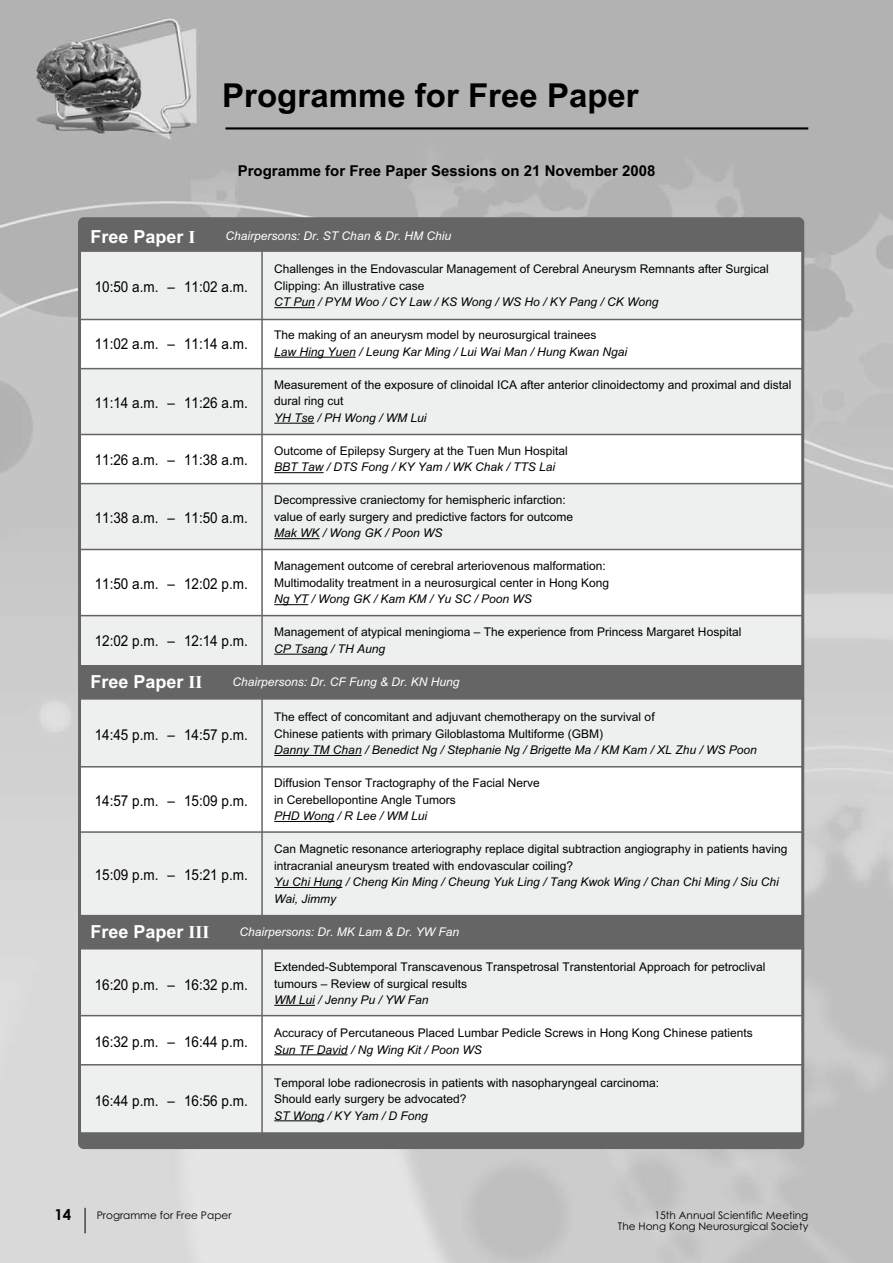
<style>
.page{position:relative;width:893px;height:1263px;background:#fff}
.page>*{position:absolute;margin:0;border:0;box-sizing:border-box;transform-origin:0 0}
.t1{font:700 33px "Arial";color:#000}
.t2{font:700 18px "Arial";color:#fff}
.t3{font:15px "Arial";color:#000;scale:.9 1}
.t4{font:700 15px "Arial";color:#000}
.t5{font:700 15px "Century Gothic";color:#000}
.t6{font:12px/16.5px "Arial";color:#000}
.t7{font:italic 12px/16.5px "Arial";color:#000}
.t8{font:italic 12px "Arial";color:#fff}
.t9{font:10.5px/11.2px "Century Gothic";color:#000;text-align:right}
.s1{font-weight:700;font-style:normal;font-size:18px}
.s2{font-family:"Times New Roman";font-weight:700;font-style:normal;font-size:18px}
.s3{font-family:"Adobe Ming Std Light E Ten B5 H";font-style:normal;font-size:15px}
.s4{font-family:"Times New Roman"}
</style>
<div class="page">
<img style="left:0;top:0;width:892px;height:1263px">
<hr style="left:225px;top:127px;width:583px;height:3px;background:#000">
<div style="left:79px;top:250px;width:723px;height:417px;background:#eeefef"></div>
<div style="left:79px;top:319px;width:723px;height:50px;background:#fff"></div>
<div style="left:79px;top:319px;width:724px;height:50px;border:2px solid #666565"></div>
<div style="left:79px;top:434px;width:723px;height:50px;background:#fff"></div>
<div style="left:79px;top:434px;width:724px;height:50px;border:2px solid #666565"></div>
<div style="left:79px;top:549px;width:723px;height:67px;background:#fff"></div>
<div style="left:79px;top:549px;width:724px;height:67px;border:2px solid #666565"></div>
<hr style="left:274px;top:307px;width:41px;height:1px;background:#000">
<hr style="left:274px;top:357px;width:82px;height:1px;background:#000">
<hr style="left:274px;top:423px;width:40px;height:1px;background:#000">
<hr style="left:274px;top:472px;width:49px;height:1px;background:#000">
<hr style="left:274px;top:538px;width:45px;height:1px;background:#000">
<hr style="left:274px;top:604px;width:34px;height:1px;background:#000">
<hr style="left:274px;top:654px;width:53px;height:1px;background:#000">
<svg style="left:76px;top:216px;width:729px;height:37px;background:#6d6c6c"></svg>
<hr style="left:801px;top:250px;width:3px;height:417px;background:#666565">
<hr style="left:78px;top:250px;width:3px;height:417px;background:#666565">
<hr style="left:261px;top:250px;width:2px;height:417px;background:#666565">
<div style="left:79px;top:698px;width:723px;height:218px;background:#eeefef"></div>
<div style="left:79px;top:767px;width:723px;height:65px;background:#fff"></div>
<div style="left:79px;top:766px;width:724px;height:67px;border:2px solid #666565"></div>
<hr style="left:274px;top:755px;width:87px;height:1px;background:#000">
<hr style="left:274px;top:821px;width:60px;height:1px;background:#000">
<hr style="left:274px;top:887px;width:68px;height:1px;background:#000">
<hr style="left:801px;top:698px;width:3px;height:218px;background:#666565">
<hr style="left:78px;top:698px;width:3px;height:218px;background:#666565">
<hr style="left:261px;top:698px;width:2px;height:218px;background:#666565">
<div style="left:79px;top:667px;width:723px;height:31px;background:#666565"></div>
<div style="left:78px;top:665px;width:726px;height:35px;border:3px solid #666565"></div>
<div style="left:79px;top:948px;width:723px;height:185px;background:#eeefef"></div>
<div style="left:79px;top:1016px;width:723px;height:49px;background:#fff"></div>
<div style="left:79px;top:1015px;width:724px;height:51px;border:2px solid #666565"></div>
<hr style="left:274px;top:1005px;width:41px;height:1px;background:#000">
<hr style="left:274px;top:1054px;width:73px;height:1px;background:#000">
<hr style="left:274px;top:1120px;width:50px;height:1px;background:#000">
<hr style="left:801px;top:948px;width:3px;height:185px;background:#666565">
<hr style="left:78px;top:948px;width:3px;height:185px;background:#666565">
<hr style="left:261px;top:948px;width:2px;height:185px;background:#666565">
<div style="left:79px;top:916px;width:723px;height:32px;background:#666565"></div>
<div style="left:78px;top:915px;width:726px;height:35px;border:3px solid #666565"></div>
<svg style="left:76px;top:1130px;width:729px;height:21px;background:#7f7e7e"></svg>
<svg style="left:85px;top:1208px;width:1px;height:25px"></svg>
<h1 class="t1" style="left:222px;top:84px;width:418px">Programme for Free Paper</h1>
<p class="t4" style="left:238px;top:165px;width:419px">Programme for Free Paper Sessions on 21 November 2008</p>
<p class="t8" style="left:90px;top:232px;width:362px"><span class="s1">Free Paper</span> <span class="s2">I</span><span class="s3">　　</span>Chairpersons: Dr. ST Chan &amp; Dr. HM Chiu</p>
<p class="t3" style="left:95px;top:282px;width:172px">10:50 a.m. – 11:02 a.m.</p>
<p class="t3" style="left:95px;top:339px;width:172px">11:02 a.m. – 11:14 a.m.</p>
<p class="t3" style="left:95px;top:397px;width:172px">11:14 a.m. – 11:26 a.m.</p>
<p class="t3" style="left:95px;top:454px;width:172px">11:26 a.m. – 11:38 a.m.</p>
<p class="t3" style="left:95px;top:513px;width:172px">11:38 a.m. – 11:50 a.m.</p>
<p class="t3" style="left:95px;top:579px;width:172px">11:50 a.m. – 12:02 p.m.</p>
<p class="t3" style="left:95px;top:636px;width:172px">12:02 p.m. – 12:14 p.m.</p>
<p class="t6" style="left:274px;top:262px;width:496px">Challenges in the Endovascular Management of Cerebral Aneurysm Remnants after Surgical<br>Clipping: An illustrative case</p>
<p class="t7" style="left:274px;top:295px;width:386px">CT Pun / PYM Woo / CY Law / KS Wong / WS Ho / KY Pang / CK Wong</p>
<p class="t6" style="left:274px;top:328px;width:324px">The making of an aneurysm model by neurosurgical trainees</p>
<p class="t7" style="left:274px;top:345px;width:354px">Law Hing Yuen / Leung Kar Ming / Lui Wai Man / Hung Kwan Ngai</p>
<p class="t6" style="left:274px;top:378px;width:518px">Measurement of the exposure of clinoidal ICA after anterior clinoidectomy and proximal and distal dural ring cut</p>
<p class="t7" style="left:274px;top:411px;width:154px">YH Tse / PH Wong / WM Lui</p>
<p class="t6" style="left:274px;top:444px;width:295px">Outcome of Epilepsy Surgery at the Tuen Mun Hospital</p>
<p class="t7" style="left:274px;top:460px;width:282px">BBT Taw / DTS Fong / KY Yam / WK Chak / TTS Lai</p>
<p class="t6" style="left:274px;top:493px;width:300px">Decompressive craniectomy for hemispheric infarction: value of early surgery and predictive factors for outcome</p>
<p class="t7" style="left:274px;top:526px;width:170px">Mak WK / Wong GK / Poon WS</p>
<p class="t6" style="left:274px;top:559px;width:336px">Management outcome of cerebral arteriovenous malformation:<br>Multimodality treatment in a neurosurgical center in Hong Kong</p>
<p class="t7" style="left:274px;top:592px;width:259px">Ng YT / Wong GK / Kam KM / Yu SC / Poon WS</p>
<p class="t6" style="left:274px;top:625px;width:468px">Management of atypical meningioma – The experience from Princess Margaret Hospital</p>
<p class="t7" style="left:274px;top:642px;width:112px">CP Tsang / TH Aung</p>
<h2 class="t2" style="left:90px;top:675px;width:114px">Free Paper <span class="s4">II</span></h2>
<p class="t8" style="left:232px;top:678px;width:228px">Chairpersons: Dr. CF Fung &amp; Dr. KN Hung</p>
<p class="t3" style="left:95px;top:730px;width:172px">14:45 p.m. – 14:57 p.m.</p>
<p class="t3" style="left:95px;top:796px;width:172px">14:57 p.m. – 15:09 p.m.</p>
<p class="t3" style="left:95px;top:869px;width:172px">15:09 p.m. – 15:21 p.m.</p>
<p class="t6" style="left:274px;top:710px;width:382px">The effect of concomitant and adjuvant chemotherapy on the survival of<br>Chinese patients with primary Giloblastoma Multiforme (GBM)</p>
<p class="t7" style="left:274px;top:743px;width:484px">Danny TM Chan / Benedict Ng / Stephanie Ng / Brigette Ma / KM Kam / XL Zhu / WS Poon</p>
<p class="t6" style="left:274px;top:776px;width:267px">Diffusion Tensor Tractography of the Facial Nerve in Cerebellopontine Angle Tumors</p>
<p class="t7" style="left:274px;top:809px;width:154px">PHD Wong / R Lee / WM Lui</p>
<p class="t6" style="left:274px;top:842px;width:514px">Can Magnetic resonance arteriography replace digital subtraction angiography in patients having intracranial aneurysm treated with endovascular coiling?</p>
<p class="t7" style="left:274px;top:875px;width:506px">Yu Chi Hung / Cheng Kin Ming / Cheung Yuk Ling / Tang Kwok Wing / Chan Chi Ming / Siu Chi<br>Wai, Jimmy</p>
<h2 class="t2" style="left:90px;top:925px;width:121px">Free Paper <span class="s4">III</span></h2>
<p class="t8" style="left:239px;top:927px;width:221px">Chairpersons: Dr. MK Lam &amp; Dr. YW Fan</p>
<p class="t3" style="left:95px;top:979px;width:172px">16:20 p.m. – 16:32 p.m.</p>
<p class="t3" style="left:95px;top:1036px;width:172px">16:32 p.m. – 16:44 p.m.</p>
<p class="t3" style="left:95px;top:1095px;width:172px">16:44 p.m. – 16:56 p.m.</p>
<p class="t6" style="left:274px;top:960px;width:492px">Extended-Subtemporal Transcavenous Transpetrosal Transtentorial Approach for petroclival tumours – Review of surgical results</p>
<p class="t7" style="left:274px;top:993px;width:156px">WM Lui / Jenny Pu / YW Fan</p>
<p class="t6" style="left:274px;top:1026px;width:480px">Accuracy of Percutaneous Placed Lumbar Pedicle Screws in Hong Kong Chinese patients</p>
<p class="t7" style="left:274px;top:1042px;width:209px">Sun TF David / Ng Wing Kit / Poon WS</p>
<p class="t6" style="left:274px;top:1075px;width:386px">Temporal lobe radionecrosis in patients with nasopharyngeal carcinoma:<br>Should early surgery be advocated?</p>
<p class="t7" style="left:274px;top:1108px;width:155px">ST Wong / KY Yam / D Fong</p>
<p class="t5" style="left:54px;top:1206px;width:18px">14</p>
<p class="t9" style="left:618px;top:1210px;width:192px">15th Annual Scientific Meeting<br>The Hong Kong Neurosurgical Society</p>
<p class="t9" style="left:97px;top:1210px;width:136px">Programme for Free Paper</p>
</div>
